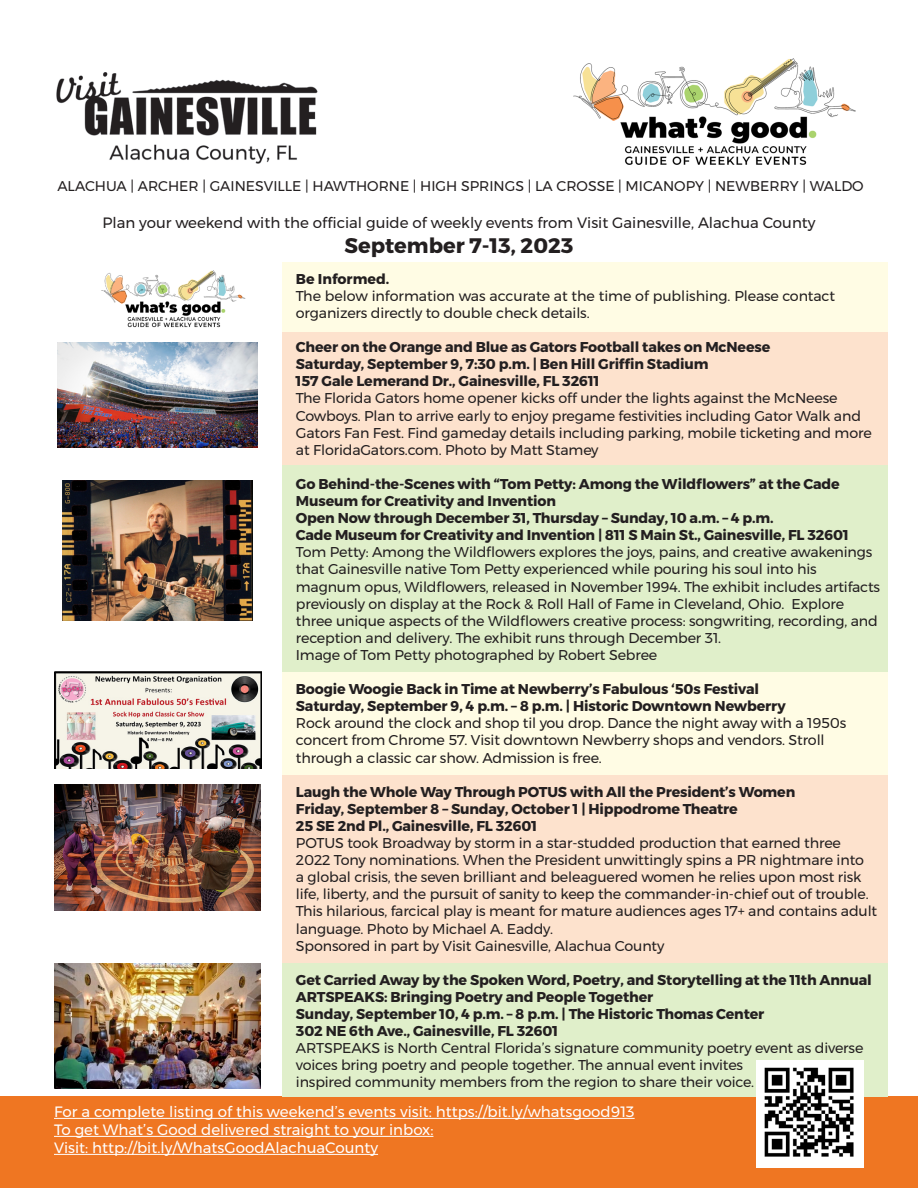
<style>
.page{position:relative;width:918px;height:1188px;background:#fff}
.page>*{position:absolute;margin:0;border:0;box-sizing:border-box;transform-origin:0 0}
.t1{font:700 21px "Montserrat";color:#231f20}
.t2{font:15px "Montserrat";color:#fff}
.t3{font:15px "Montserrat";color:#231f20}
.t4{font:14.25px/17.1px "Montserrat";letter-spacing:-.01em;color:#231f20}
.t5{font:700 14.25px/17.1px "Montserrat";letter-spacing:-.01em;color:#231f20}
.t6{font:14.1px "Montserrat";color:#231f20}
</style>
<div class="page">
<div style="left:282px;top:262px;width:606px;height:70px;background:#fffce4"></div>
<div style="left:0;top:1096px;width:918px;height:92px;background:#ef7622"></div>
<div style="left:282px;top:332px;width:606px;height:133px;background:#fde2cd"></div>
<div style="left:282px;top:775px;width:606px;height:188px;background:#fde2cd"></div>
<div style="left:282px;top:465px;width:606px;height:208px;background:#e0efca"></div>
<div style="left:282px;top:963px;width:606px;height:133px;background:#e0efca"></div>
<div style="left:282px;top:673px;width:606px;height:102px;background:#fffce4"></div>
<hr style="left:54px;top:1118px;width:581px;height:1px;background:#fff">
<hr style="left:54px;top:1136px;width:379px;height:1px;background:#fff">
<hr style="left:54px;top:1154px;width:324px;height:1px;background:#fff">
<div style="left:756px;top:1060px;width:108px;height:108px;background:#fff"></div>
<img style="left:764px;top:1067px;width:90px;height:90px">
<img style="left:101px;top:270px;width:145px;height:58px">
<img style="left:56px;top:72px;width:262px;height:92px">
<img style="left:573px;top:58px;width:283px;height:107px">
<img style="left:63px;top:481px;width:190px;height:139px">
<img style="left:54px;top:672px;width:207px;height:97px">
<img style="left:57px;top:342px;width:201px;height:105px">
<img style="left:54px;top:784px;width:207px;height:127px">
<img style="left:54px;top:963px;width:207px;height:126px">
<p class="t6" style="left:57px;top:176px;width:808px">ALACHUA | ARCHER | GAINESVILLE | HAWTHORNE | HIGH SPRINGS | LA CROSSE | MICANOPY | NEWBERRY | WALDO</p>
<p class="t3" style="left:102px;top:211px;width:715px">Plan your weekend with the official guide of weekly events from Visit Gainesville, Alachua County</p>
<p class="t1" style="left:345px;top:229px;width:230px">September 7-13, 2023</p>
<p class="t5" style="left:296px;top:270px;width:95px">Be Informed.</p>
<p class="t4" style="left:296px;top:287px;width:541px">The below information was accurate at the time of publishing. Please contact organizers directly to double check details.</p>
<p class="t5" style="left:296px;top:339px;width:476px">Cheer on the Orange and Blue as Gators Football takes on McNeese</p>
<p class="t5" style="left:296px;top:356px;width:414px">Saturday, September 9, 7:30 p.m. | Ben Hill Griffin Stadium</p>
<p class="t5" style="left:296px;top:373px;width:305px">157 Gale Lemerand Dr., Gainesville, FL 32611</p>
<p class="t4" style="left:296px;top:390px;width:577px">The Florida Gators home opener kicks off under the lights against the McNeese Cowboys. Plan to arrive early to enjoy pregame festivities including Gator Walk and Gators Fan Fest. Find gameday details including parking, mobile ticketing and more at FloridaGators.com. Photo by Matt Stamey</p>
<p class="t5" style="left:296px;top:475px;width:545px">Go Behind-the-Scenes with “Tom Petty: Among the Wildflowers” at the Cade<br>Museum for Creativity and Invention</p>
<p class="t5" style="left:296px;top:510px;width:479px">Open Now through December 31, Thursday – Sunday, 10 a.m. – 4 p.m.</p>
<p class="t5" style="left:296px;top:527px;width:554px">Cade Museum for Creativity and Invention | 811 S Main St., Gainesville, FL 32601</p>
<p class="t4" style="left:296px;top:544px;width:586px">Tom Petty: Among the Wildflowers explores the joys, pains, and creative awakenings that Gainesville native Tom Petty experienced while pouring his soul into his magnum opus, Wildflowers, released in November 1994. The exhibit includes artifacts previously on display at the Rock &amp; Roll Hall of Fame in Cleveland, Ohio. Explore three unique aspects of the Wildflowers creative process: songwriting, recording, and reception and delivery. The exhibit runs through December 31.</p>
<p class="t4" style="left:296px;top:646px;width:363px">Image of Tom Petty photographed by Robert Sebree</p>
<p class="t5" style="left:296px;top:681px;width:465px">Boogie Woogie Back in Time at Newberry’s Fabulous ‘50s Festival</p>
<p class="t5" style="left:296px;top:698px;width:491px">Saturday, September 9, 4 p.m. – 8 p.m. | Historic Downtown Newberry</p>
<p class="t4" style="left:296px;top:715px;width:552px">Rock around the clock and shop til you drop. Dance the night away with a 1950s concert from Chrome 57. Visit downtown Newberry shops and vendors. Stroll through a classic car show. Admission is free.</p>
<p class="t5" style="left:296px;top:783px;width:501px">Laugh the Whole Way Through POTUS with All the President’s Women</p>
<p class="t5" style="left:296px;top:800px;width:443px">Friday, September 8 – Sunday, October 1 | Hippodrome Theatre</p>
<p class="t5" style="left:296px;top:817px;width:243px">25 SE 2nd Pl., Gainesville, FL 32601</p>
<p class="t4" style="left:296px;top:834px;width:583px">POTUS took Broadway by storm in a star-studded production that earned three 2022 Tony nominations. When the President unwittingly spins a PR nightmare into<br>a global crisis, the seven brilliant and beleaguered women he relies upon most risk life, liberty, and the pursuit of sanity to keep the commander-in-chief out of trouble.<br>This hilarious, farcical play is meant for mature audiences ages 17+ and contains adult language. Photo by Michael A. Eaddy.</p>
<p class="t4" style="left:296px;top:937px;width:370px">Sponsored in part by Visit Gainesville, Alachua County</p>
<p class="t5" style="left:296px;top:971px;width:577px">Get Carried Away by the Spoken Word, Poetry, and Storytelling at the 11th Annual<br>ARTSPEAKS: Bringing Poetry and People Together</p>
<p class="t5" style="left:296px;top:1006px;width:470px">Sunday, September 10, 4 p.m. – 8 p.m. | The Historic Thomas Center</p>
<p class="t5" style="left:296px;top:1023px;width:264px">302 NE 6th Ave., Gainesville, FL 32601</p>
<p class="t4" style="left:296px;top:1040px;width:569px">ARTSPEAKS is North Central Florida’s signature community poetry event as diverse voices bring poetry and people together. The annual event invites<br>inspired community members from the region to share their voice.</p>
<p class="t2" style="left:54px;top:1100px;width:582px">For a complete listing of this weekend’s events visit: https://bit.ly/whatsgood913</p>
<p class="t2" style="left:54px;top:1118px;width:381px">To get What’s Good delivered straight to your inbox:</p>
<p class="t2" style="left:54px;top:1136px;width:326px">Visit: http://bit.ly/WhatsGoodAlachuaCounty</p>
</div>
